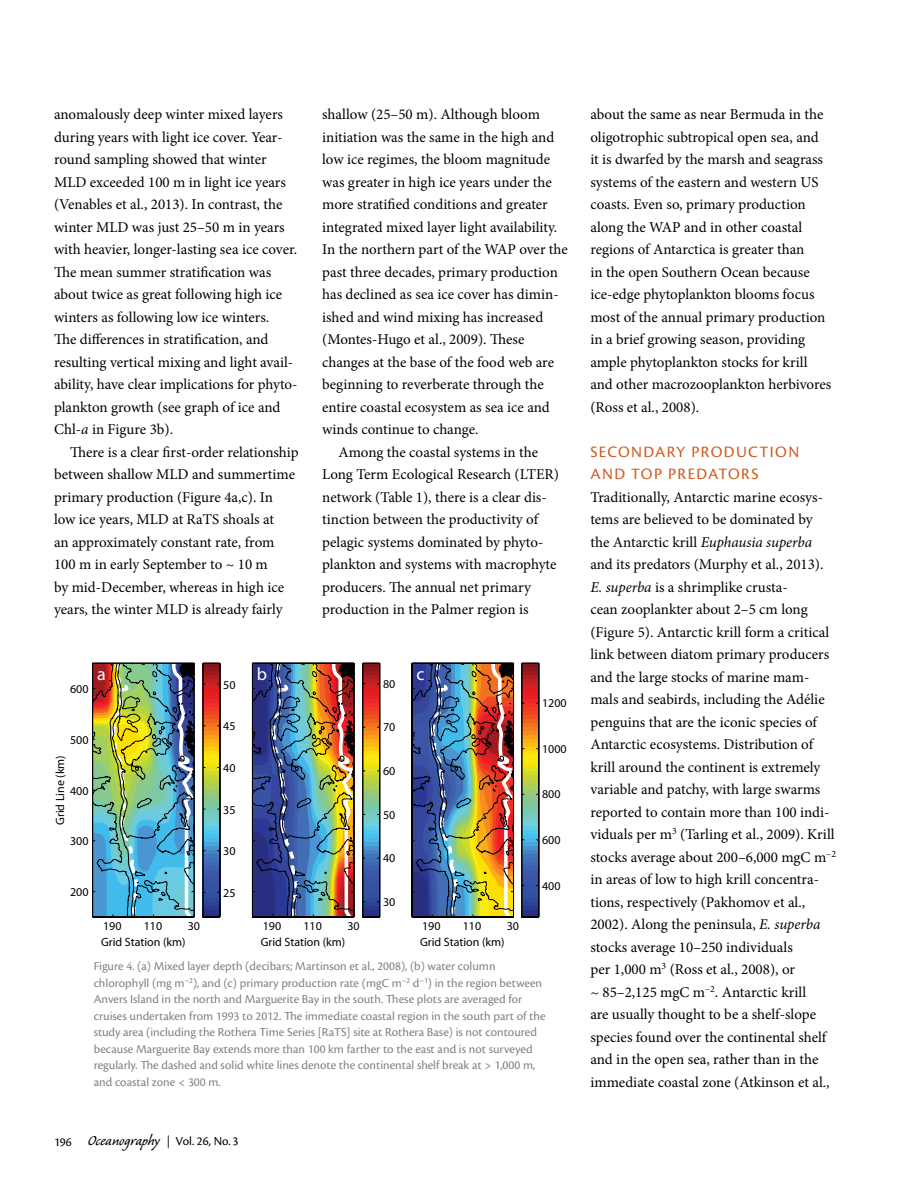
<style>
.page{position:relative;width:918px;height:1188px;background:#fff}
.page>*{position:absolute;margin:0;border:0;box-sizing:border-box;transform-origin:0 0}
.t1{font:18px "Myriad Pro";color:#fff}
.t2{font:16.5px/22.5px "Cronos Pro";letter-spacing:.08em;color:#d1581c}
.t3{font:15px/22.5px "Minion Pro";color:#000}
.t4{font:12.75px/16.5px "Cronos Pro";color:#808285}
.t5{font:12.75px "Cronos Pro";color:#000}
.t6{font:12px "Myriad Pro";color:#000}
.s1{font-style:italic}
.s2{font-family:"Caliban";font-size:18px}
.s3{font-family:"Minion Pro"}
</style>
<div class="page">
<img style="left:93px;top:664px;width:101px;height:253px">
<hr style="left:93px;top:917px;width:101px;height:1px;background:#000">
<hr style="left:93px;top:663px;width:101px;height:1px;background:#000">
<hr style="left:194px;top:663px;width:1px;height:254px;background:#000">
<hr style="left:92px;top:663px;width:1px;height:254px;background:#000">
<img style="left:204px;top:664px;width:16px;height:253px">
<svg style="left:203px;top:917px;width:17px;height:1px"></svg>
<svg style="left:204px;top:663px;width:16px;height:1px"></svg>
<hr style="left:203px;top:663px;width:1px;height:254px;background:#000">
<hr style="left:220px;top:663px;width:1px;height:254px;background:#000">
<img style="left:253px;top:664px;width:101px;height:253px">
<hr style="left:252px;top:917px;width:102px;height:1px;background:#000">
<hr style="left:252px;top:663px;width:102px;height:1px;background:#000">
<hr style="left:354px;top:663px;width:1px;height:254px;background:#000">
<hr style="left:252px;top:663px;width:1px;height:254px;background:#000">
<img style="left:363px;top:664px;width:16px;height:253px">
<svg style="left:363px;top:917px;width:17px;height:1px"></svg>
<svg style="left:363px;top:663px;width:16px;height:1px"></svg>
<hr style="left:362px;top:663px;width:1px;height:254px;background:#000">
<hr style="left:379px;top:663px;width:1px;height:254px;background:#000">
<img style="left:413px;top:663px;width:102px;height:254px">
<hr style="left:412px;top:917px;width:102px;height:1px;background:#000">
<hr style="left:412px;top:663px;width:102px;height:1px;background:#000">
<hr style="left:513px;top:663px;width:1px;height:254px;background:#000">
<hr style="left:412px;top:663px;width:1px;height:254px;background:#000">
<img style="left:523px;top:664px;width:16px;height:253px">
<svg style="left:522px;top:917px;width:17px;height:1px"></svg>
<svg style="left:523px;top:663px;width:16px;height:1px"></svg>
<hr style="left:522px;top:663px;width:1px;height:254px;background:#000">
<hr style="left:539px;top:663px;width:1px;height:254px;background:#000">
<p class="t3" style="left:54px;top:103px;width:245px">anomalously deep winter mixed layers during years with light ice cover. Year&shy;round sampling showed that winter MLD exceeded 100 m in light ice years (Venables et al., 2013). In contrast, the winter MLD was just 25–50 m in years with heavier, longer-lasting sea ice cover.<br>The mean summer stratification was about twice as great following high ice winters as following low ice winters.<br>The differences in stratification, and resulting vertical mixing and light avail&shy;ability, have clear implications for phyto&shy;plankton growth (see graph of ice and Chl-<span class="s1">a</span> in Figure 3b).</p>
<p class="t3" style="left:54px;top:441px;width:246px;text-indent:16px">There is a clear first-order relationship between shallow MLD and summertime primary production (Figure 4a,c). In<br>low ice years, MLD at RaTS shoals at<br>an approximately constant rate, from 100 m in early September to ~ 10 m<br>by mid-December, whereas in high ice years, the winter MLD is already fairly</p>
<p class="t6" style="left:70px;top:682px;width:20px">600</p>
<p class="t1" style="left:97px;top:662px;width:10px">a</p>
<p class="t6" style="left:70px;top:732px;width:20px">500</p>
<p class="t6" style="left:53px;top:825px;width:71px;rotate:-90deg">Grid Line (km)</p>
<p class="t6" style="left:70px;top:783px;width:20px">400</p>
<p class="t6" style="left:70px;top:834px;width:20px">300</p>
<p class="t6" style="left:70px;top:885px;width:20px">200</p>
<p class="t6" style="left:223px;top:677px;width:14px">50</p>
<p class="t6" style="left:223px;top:719px;width:14px">45</p>
<p class="t6" style="left:223px;top:761px;width:14px">40</p>
<p class="t6" style="left:223px;top:802px;width:14px">35</p>
<p class="t6" style="left:223px;top:844px;width:14px">30</p>
<p class="t6" style="left:223px;top:885px;width:14px">25</p>
<p class="t1" style="left:257px;top:662px;width:12px">b</p>
<p class="t3" style="left:322px;top:103px;width:219px">shallow (25–50 m). Although bloom</p>
<p class="t3" style="left:322px;top:126px;width:234px">initiation was the same in the high and</p>
<p class="t3" style="left:322px;top:148px;width:230px">low ice regimes, the bloom magnitude</p>
<p class="t3" style="left:322px;top:171px;width:231px">was greater in high ice years under the</p>
<p class="t3" style="left:322px;top:193px;width:227px">more stratified conditions and greater</p>
<p class="t3" style="left:322px;top:216px;width:237px">integrated mixed layer light availability.</p>
<p class="t3" style="left:322px;top:238px;width:247px">In the northern part of the WAP over the</p>
<p class="t3" style="left:322px;top:261px;width:237px">past three decades, primary production</p>
<p class="t3" style="left:322px;top:283px;width:238px">has declined as sea ice cover has dimin-</p>
<p class="t3" style="left:322px;top:306px;width:223px">ished and wind mixing has increased</p>
<p class="t3" style="left:322px;top:328px;width:204px">(Montes-Hugo et al., 2009). These</p>
<p class="t3" style="left:322px;top:351px;width:233px">changes at the base of the food web are</p>
<p class="t3" style="left:322px;top:373px;width:223px">beginning to reverberate through the</p>
<p class="t3" style="left:322px;top:396px;width:229px">entire coastal ecosystem as sea ice and</p>
<p class="t3" style="left:322px;top:418px;width:158px">winds continue to change.</p>
<p class="t3" style="left:338px;top:441px;width:201px">Among the coastal systems in the</p>
<p class="t3" style="left:322px;top:463px;width:238px">Long Term Ecological Research (LTER)</p>
<p class="t3" style="left:322px;top:486px;width:226px">network (Table 1), there is a clear dis-</p>
<p class="t3" style="left:322px;top:508px;width:217px">tinction between the productivity of</p>
<p class="t3" style="left:322px;top:531px;width:223px">pelagic systems dominated by phyto-</p>
<p class="t3" style="left:322px;top:553px;width:236px">plankton and systems with macrophyte</p>
<p class="t3" style="left:322px;top:576px;width:210px">producers. The annual net primary</p>
<p class="t3" style="left:322px;top:598px;width:208px">production in the Palmer region is</p>
<p class="t6" style="left:383px;top:676px;width:14px">80</p>
<p class="t6" style="left:383px;top:720px;width:14px">70</p>
<p class="t6" style="left:383px;top:764px;width:14px">60</p>
<p class="t6" style="left:383px;top:807px;width:14px">50</p>
<p class="t6" style="left:383px;top:851px;width:14px">40</p>
<p class="t6" style="left:383px;top:894px;width:14px">30</p>
<p class="t1" style="left:417px;top:662px;width:10px">c</p>
<p class="t6" style="left:542px;top:696px;width:26px">1200</p>
<p class="t6" style="left:542px;top:741px;width:26px">1000</p>
<p class="t6" style="left:542px;top:787px;width:20px">800</p>
<p class="t6" style="left:542px;top:833px;width:20px">600</p>
<p class="t6" style="left:542px;top:878px;width:20px">400</p>
<p class="t6" style="left:103px;top:919px;width:20px">190</p>
<p class="t6" style="left:144px;top:919px;width:20px">110</p>
<p class="t6" style="left:188px;top:919px;width:14px">30</p>
<p class="t6" style="left:101px;top:934px;width:86px">Grid Station (km)</p>
<p class="t6" style="left:263px;top:919px;width:20px">190</p>
<p class="t6" style="left:303px;top:919px;width:20px">110</p>
<p class="t6" style="left:347px;top:919px;width:14px">30</p>
<p class="t6" style="left:261px;top:934px;width:86px">Grid Station (km)</p>
<p class="t6" style="left:422px;top:919px;width:20px">190</p>
<p class="t6" style="left:463px;top:919px;width:20px">110</p>
<p class="t6" style="left:507px;top:919px;width:14px">30</p>
<p class="t6" style="left:420px;top:934px;width:86px">Grid Station (km)</p>
<p class="t4" style="left:94px;top:958px;width:453px">Figure 4. (a) Mixed layer depth (decibars; Martinson et al., 2008), (b) water column chlorophyll (mg m<sup>–2</sup>), and (c) primary production rate (mgC m<sup>–2</sup> d<sup>–1</sup>) in the region between Anvers Island in the north and Marguerite Bay in the south. These plots are averaged for cruises undertaken from 1993 to 2012. The immediate coastal region in the south part of the study area (including the Rothera Time Series [RaTS] site at Rothera Base) is not contoured because Marguerite Bay extends more than 100 km farther to the east and is not surveyed regularly. The dashed and solid white lines denote the continental shelf break at &gt; 1,000 m, and coastal zone &lt; 300 m.</p>
<p class="t5" style="left:54px;top:1134px;width:186px">196 <span class="s2">Oceanography</span> <span class="s3">|</span> Vol. 26, No. 3</p>
<p class="t3" style="left:590px;top:103px;width:242px">about the same as near Bermuda in the oligotrophic subtropical open sea, and<br>it is dwarfed by the marsh and seagrass systems of the eastern and western US coasts. Even so, primary production along the WAP and in other coastal regions of Antarctica is greater than<br>in the open Southern Ocean because ice-edge phytoplankton blooms focus most of the annual primary production in a brief growing season, providing ample phytoplankton stocks for krill and other macrozooplankton herbivores (Ross et al., 2008).</p>
<p class="t2" style="left:590px;top:441px;width:41px">Second</p>
<p class="t2" style="left:590px;top:441px;width:197px;text-indent:65px">ary Production and To p Predato rs</p>
<p class="t3" style="left:590px;top:486px;width:247px">Traditionally, Antarctic marine ecosys&shy;tems are believed to be dominated by<br>the Antarctic krill <span class="s1">Euphausia superba </span>and its predators (Murphy et al., 2013).<br><span class="s1">E. superba</span> is a shrimplike crusta-<br>cean zooplankter about 2–5 cm long (Figure 5). Antarctic krill form a critical link between diatom primary producers and the large stocks of marine mam&shy;mals and seabirds, including the Adélie penguins that are the iconic species of Antarctic ecosystems. Distribution of krill around the continent is extremely variable and patchy, with large swarms reported to contain more than 100 indi&shy;viduals per m<sup>3</sup> (Tarling et al., 2009). Krill stocks average about 200–6,000 mgC m<sup>–2 </sup>in areas of low to high krill concentra&shy;tions, respectively (Pakhomov et al., 2002). Along the peninsula, <span class="s1">E. superba </span>stocks average 10–250 individuals<br>per 1,000 m<sup>3</sup> (Ross et al., 2008), or<br>~ 85–2,125 mgC m<sup>–2</sup>. Antarctic krill<br>are usually thought to be a shelf-slope species found over the continental shelf and in the open sea, rather than in the immediate coastal zone (Atkinson et al.,</p>
</div>
